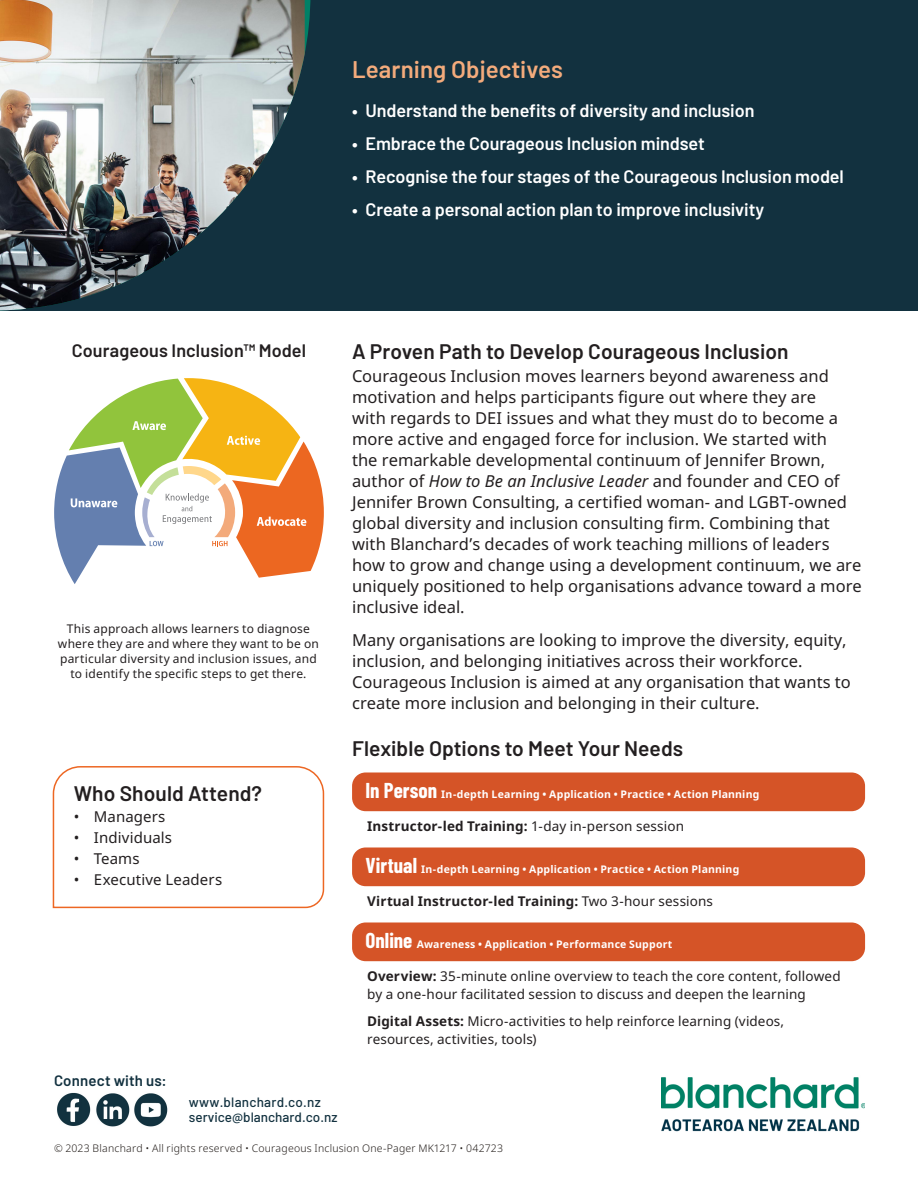
<style>
.page{position:relative;width:918px;height:1188px;background:#fff}
.page>*{position:absolute;margin:0;border:0;box-sizing:border-box;transform-origin:0 0}
.Learning_Objectives{font:600 24px "Barlow";color:#f3ab7c}
.Back_Page_Subheads{font:600 21px "Barlow";letter-spacing:.005em;color:#231f20}
.t1{font:600 18px "Barlow";letter-spacing:-.005em;color:#fff}
.Back_Page_Subheads-2{font:600 18px "Barlow";letter-spacing:.005em;color:#231f20}
.Back_Page_Subheads-3{font:16.5px/21px "Noto Sans";color:#231f20}
.t2{font:15px "Noto Sans";letter-spacing:.005em;color:#231f20}
.t3{font:600 15px "Barlow";letter-spacing:.01em;color:#12313f}
.Table_Copy{font:13.5px/18px "Noto Sans";letter-spacing:.01em;color:#231f20}
.Table_Copy-2{font:700 13.5px "Noto Sans";letter-spacing:.01em;color:#231f20}
.t4{font:500 13.5px/15px "Barlow";color:#12313f}
.Outcomes{font:12px/15px "Noto Sans";letter-spacing:.015em;color:#231f20;text-align:center}
.Table_Title_Top{font:700 10.5px "Noto Sans";letter-spacing:.02em;color:#fff}
.t5{font:300 10.5px "Noto Sans";letter-spacing:.02em;color:#241e1b}
.s1{font-style:italic}
.s2{font-family:"Barlow Condensed";font-size:21px}
.s3{font-weight:400}
.s4{font-weight:700}
</style>
<div class="page">
<div style="left:0;top:0;width:918px;height:310px;background:#12313f"></div>
<img style="left:0;top:0;width:305px;height:310px">
<div style="left:352px;top:772px;width:513px;height:39px;background:#d55427;border-radius:14px"></div>
<div style="left:352px;top:848px;width:513px;height:38px;background:#d55427;border-radius:14px"></div>
<div style="left:352px;top:922px;width:513px;height:39px;background:#d55427;border-radius:14px"></div>
<svg style="left:54px;top:378px;width:270px;height:206px"></svg>
<svg style="left:52px;top:766px;width:273px;height:143px"></svg>
<img style="left:57px;top:1092px;width:111px;height:35px">
<img style="left:661px;top:1077px;width:204px;height:55px">
<p class="Learning_Objectives" style="left:352px;top:51px;width:212px">Learning Objectives</p>
<p class="t1" style="left:352px;top:97px;width:404px">• Understand the benefits of diversity and inclusion</p>
<p class="t1" style="left:352px;top:130px;width:354px">• Embrace the Courageous Inclusion mindset</p>
<p class="t1" style="left:352px;top:163px;width:493px">• Recognise the four stages of the Courageous Inclusion model</p>
<p class="t1" style="left:352px;top:196px;width:414px">• Create a personal action plan to improve inclusivity</p>
<p class="Back_Page_Subheads-2" style="left:72px;top:337px;width:236px">Courageous Inclusion™ Model</p>
<p class="Outcomes" style="left:58px;top:621px;width:263px">This approach allows learners to diagnose where they are and where they want to be on particular diversity and inclusion issues, and to identify the specific steps to get there.</p>
<p class="Back_Page_Subheads" style="left:74px;top:778px;width:190px">Who Should Attend?</p>
<p class="t2" style="left:74px;top:808px;width:93px">• Managers</p>
<p class="t2" style="left:74px;top:829px;width:100px">• Individuals</p>
<p class="t2" style="left:74px;top:850px;width:67px">• Teams</p>
<p class="t2" style="left:74px;top:871px;width:150px">• Executive Leaders</p>
<p class="t3" style="left:54px;top:1070px;width:114px">Connect with us:</p>
<p class="t4" style="left:189px;top:1094px;width:150px">www.blanchard.co.nz service@blanchard.co.nz</p>
<p class="Back_Page_Subheads" style="left:352px;top:336px;width:438px">A Proven Path to Develop Courageous Inclusion</p>
<p class="Back_Page_Subheads-3" style="left:352px;top:366px;width:511px">Courageous Inclusion moves learners beyond awareness and motivation and helps participants figure out where they are<br>with regards to DEI issues and what they must do to become a more active and engaged force for inclusion. We started with<br>the remarkable developmental continuum of Jennifer Brown, author of <span class="s1">How to Be an Inclusive Leader</span> and founder and CEO of Jennifer Brown Consulting, a certified woman- and LGBT-owned global diversity and inclusion consulting firm. Combining that with Blanchard’s decades of work teaching millions of leaders how to grow and change using a development continuum, we are uniquely positioned to help organisations advance toward a more inclusive ideal.</p>
<p class="Back_Page_Subheads-3" style="left:352px;top:629px;width:500px">Many organisations are looking to improve the diversity, equity, inclusion, and belonging initiatives across their workforce.<br>Courageous Inclusion is aimed at any organisation that wants to create more inclusion and belonging in their culture.</p>
<p class="Back_Page_Subheads" style="left:352px;top:733px;width:333px">Flexible Options to Meet Your Needs</p>
<p class="Table_Title_Top" style="left:366px;top:788px;width:395px"><span class="s2">In Person</span> In-depth Learning • Application • Practice • Action Planning</p>
<p class="Table_Copy-2" style="left:367px;top:818px;width:318px">Instructor-led Training: <span class="s3">1-day in-person session</span></p>
<p class="Table_Title_Top" style="left:366px;top:863px;width:375px"><span class="s2">Virtual</span> In-depth Learning • Application • Practice • Action Planning</p>
<p class="Table_Copy-2" style="left:367px;top:893px;width:347px">Virtual Instructor-led Training: <span class="s3">Two 3-hour sessions</span></p>
<p class="Table_Title_Top" style="left:366px;top:938px;width:308px"><span class="s2">Online</span> Awareness • Application • Performance Support</p>
<p class="Table_Copy" style="left:367px;top:967px;width:475px"><span class="s4">Overview:</span> 35-minute online overview to teach the core content, followed by a one-hour facilitated session to discuss and deepen the learning</p>
<p class="Table_Copy" style="left:367px;top:1012px;width:419px"><span class="s4">Digital Assets:</span> Micro-activities to help reinforce learning (videos, resources, activities, tools)</p>
<p class="t5" style="left:54px;top:1142px;width:451px">© 2023 Blanchard • All rights reserved • Courageous Inclusion One-Pager MK1217 • 042723</p>
</div>
